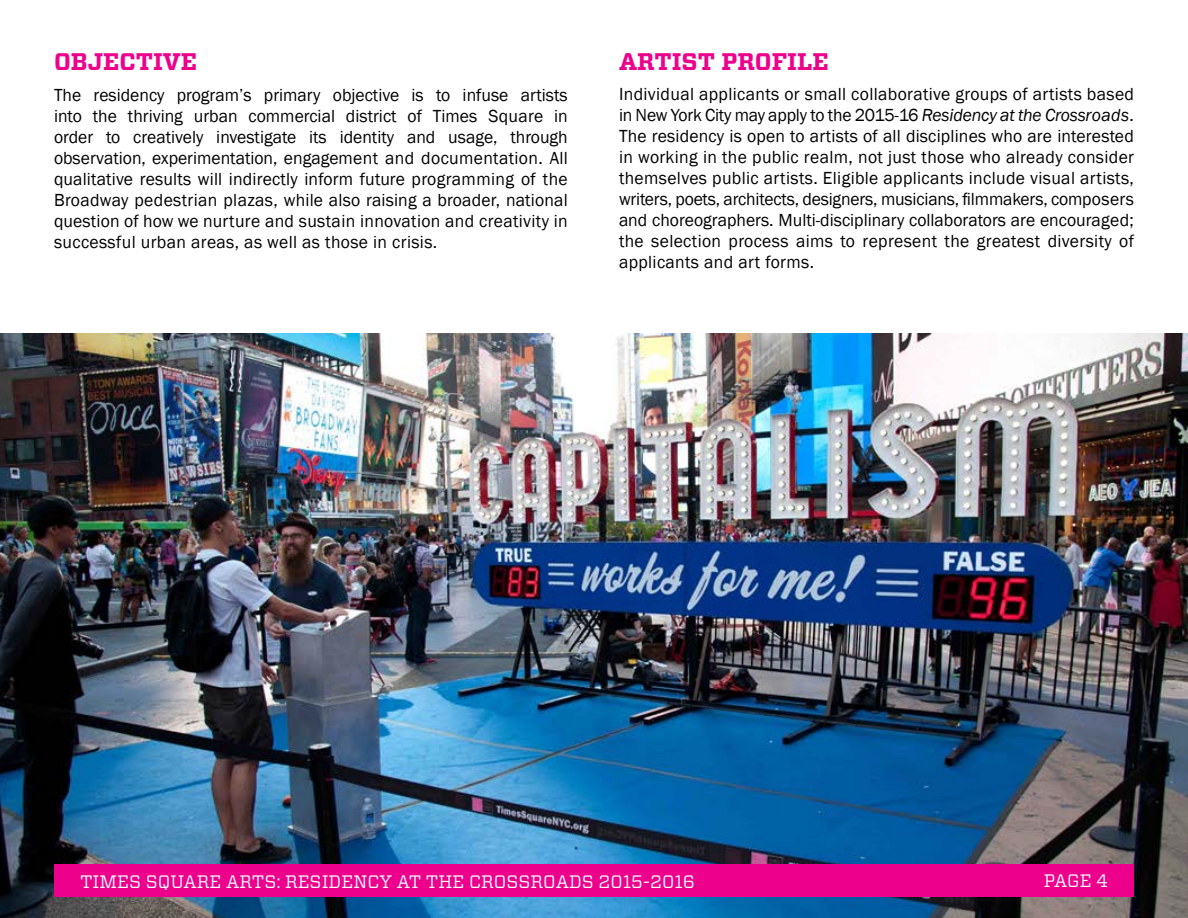
<style>
.page{position:relative;width:1188px;height:918px;background:#fff}
.page>*{position:absolute;margin:0;border:0;box-sizing:border-box;transform-origin:0 0}
.t1{font:700 24px "Vitesse";color:#ec008c}
.t2{font:18px/21px "Franklin Gothic";letter-spacing:.02em;color:#000;text-align:justify}
.t3{font:18px "Vitesse";color:#fff}
.s1{font-style:italic}
</style>
<div class="page">
<img style="left:0;top:334px;width:1188px;height:584px">
<div style="left:54px;top:864px;width:1080px;height:33px;background:#ec008c"></div>
<h1 class="t1" style="left:54px;top:46px;width:65px">OBJECTI</h1>
<h1 class="t1" style="left:163px;top:46px;width:34px">VE</h1>
<h1 class="t1" style="left:619px;top:46px;width:17px">ARTIST</h1>
<h1 class="t1" style="left:721px;top:46px;width:107px">PROFILE</h1>
<p class="t2" style="left:54px;top:85px;width:515px">The residency program’s primary objective is to infuse artists into the thriving urban commercial district of Times Square in order to creatively investigate its identity and usage, through observation, experimentation, engagement and documentation. All qualitative results will indirectly inform future programming of the Broadway pedestrian plazas, while also raising a broader, national question of how we nurture and sustain innovation and creativity in successful urban areas, as well as those in crisis.</p>
<p class="t2" style="left:619px;top:84px;width:517px">Individual applicants or small collaborative groups of artists based in New York City may apply to the 2015-16 <span class="s1">Residency at the Crossroads</span>.<br>The residency is open to artists of all disciplines who are interested in working in the public realm, not just those who already consider themselves public artists. Eligible applicants include visual artists, writers, poets, architects, designers, musicians, filmmakers, composers and choreographers. Multi-disciplinary collaborators are encouraged; the selection process aims to represent the greatest diversity of applicants and art forms.</p>
<p class="t3" style="left:80px;top:869px;width:616px">TIMES S QUARE ARTS: RESIDENCY AT THE CROSSROADS 2015-2016</p>
<p class="t3" style="left:1044px;top:869px;width:66px">PAGE 4</p>
</div>
